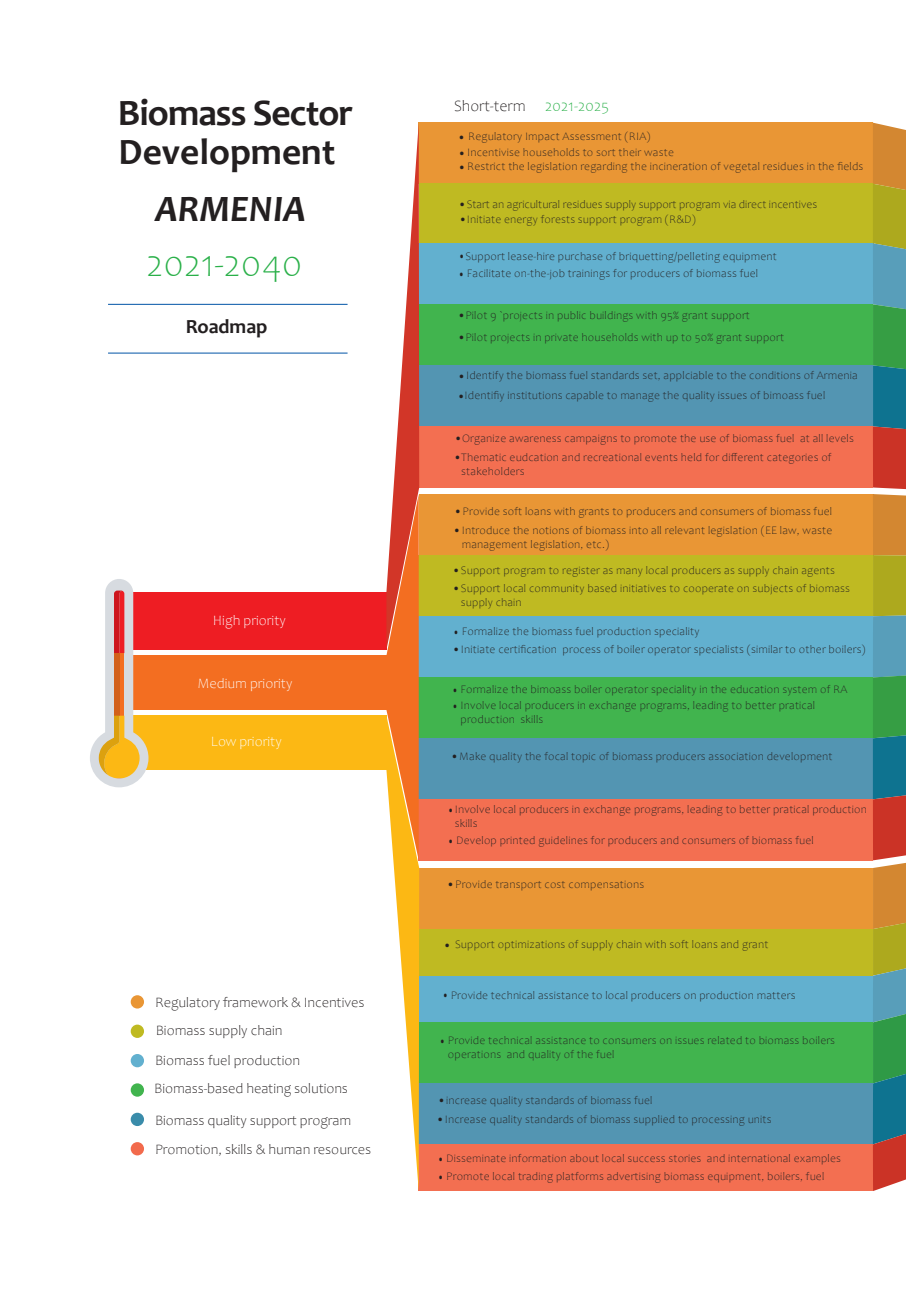
<style>
.page{position:relative;width:906px;height:1289px;background:#fff}
.page>*{position:absolute;margin:0;border:0;box-sizing:border-box;transform-origin:0 0}
.t1{font:700 37.35px/38.4px "Candara";letter-spacing:-.025em;color:#231f20}
.t2{font:300 37.35px "Candara";color:#2ab049}
.t3{font:italic 700 37.35px "Candara";color:#231f20}
.t4{font:700 20.1px "Candara";color:#231f20}
.t5{font:300 15.9px "Candara";color:#231f20}
.t6{font:300 14.4px/29.4px "Candara";letter-spacing:-.005em;color:#231f20}
.t7{font:300 14.4px "Candara";color:#fff}
.t8{font:300 11.55px/13.8px "Candara";letter-spacing:.015em;color:#231f20}
.t9{font:300 11.55px/13.8px "Candara";letter-spacing:.015em;color:#231f20;scale:.78 1}
.s1{color:#2ab049}
</style>
<div class="page">
<div style="left:419px;top:494px;width:454px;height:61px;background:#e99635"></div>
<div style="left:419px;top:555px;width:454px;height:61px;background:#bfba22"></div>
<div style="left:419px;top:616px;width:454px;height:61px;background:#62b0cf"></div>
<div style="left:419px;top:677px;width:454px;height:61px;background:#41b44e"></div>
<div style="left:419px;top:738px;width:454px;height:61px;background:#5395b2"></div>
<div style="left:419px;top:799px;width:454px;height:61px;background:#f36f51"></div>
<div style="left:419px;top:868px;width:454px;height:61px;background:#e99635"></div>
<div style="left:419px;top:929px;width:454px;height:46px;background:#bfba22"></div>
<div style="left:419px;top:975px;width:454px;height:47px;background:#62b0cf"></div>
<div style="left:419px;top:1022px;width:454px;height:61px;background:#41b44e"></div>
<div style="left:419px;top:1083px;width:454px;height:61px;background:#5395b2"></div>
<div style="left:419px;top:1144px;width:454px;height:46px;background:#f36f51"></div>
<div style="left:419px;top:123px;width:454px;height:61px;background:#e99635"></div>
<div style="left:419px;top:184px;width:454px;height:61px;background:#bfba22"></div>
<div style="left:419px;top:243px;width:454px;height:61px;background:#62b0cf"></div>
<div style="left:419px;top:304px;width:454px;height:61px;background:#41b44e"></div>
<div style="left:419px;top:365px;width:454px;height:61px;background:#5395b2"></div>
<div style="left:419px;top:426px;width:454px;height:61px;background:#f36f51"></div>
<div style="left:116px;top:715px;width:270px;height:54px;background:#fcb814"></div>
<div style="left:131px;top:655px;width:255px;height:54px;background:#f36e21"></div>
<div style="left:128px;top:592px;width:258px;height:58px;background:#ee1d23"></div>
<svg style="left:90px;top:579px;width:58px;height:208px"></svg>
<svg style="left:873px;top:123px;width:33px;height:1067px;background:#7d855a"></svg>
<svg style="left:386px;top:123px;width:33px;height:1067px"></svg>
<div style="left:131px;top:995px;width:13px;height:13px;background:#e99635;border-radius:50%"></div>
<div style="left:131px;top:1024px;width:13px;height:13px;background:#bfba22;border-radius:50%"></div>
<div style="left:131px;top:1053px;width:13px;height:14px;background:#62b0cf;border-radius:50%"></div>
<div style="left:131px;top:1083px;width:13px;height:13px;background:#41b44e;border-radius:50%"></div>
<div style="left:131px;top:1112px;width:13px;height:13px;background:#3a8caa;border-radius:50%"></div>
<div style="left:131px;top:1142px;width:13px;height:13px;background:#f26a4c;border-radius:50%"></div>
<hr style="left:108px;top:304px;width:239px;height:1px;background:#0154a6">
<hr style="left:108px;top:353px;width:239px;height:1px;background:#0154a6">
<h1 class="t1" style="left:118px;top:94px;width:237px">Biomass Sector<br>Development</h1>
<h1 class="t3" style="left:156px;top:186px;width:152px">ARMENIA</h1>
<h1 class="t2" style="left:146px;top:244px;width:158px">2021-2040</h1>
<h2 class="t4" style="left:186px;top:314px;width:83px">Roadmap</h2>
<p class="t7" style="left:213px;top:612px;width:74px">High priority</p>
<p class="t7" style="left:197px;top:675px;width:96px">Medium priority</p>
<p class="t7" style="left:211px;top:733px;width:72px">Low priority</p>
<p class="t6" style="left:155px;top:987px;width:211px">Regulatory framework &amp; Incentives</p>
<p class="t6" style="left:155px;top:1015px;width:147px">Biomass supply chain<br>Biomass fuel production</p>
<p class="t6" style="left:154px;top:1074px;width:195px">Biomass-based heating solutions</p>
<p class="t6" style="left:155px;top:1105px;width:218px">Biomass quality support program<br>Promotion, skills &amp; human resources</p>
<h3 class="t5" style="left:454px;top:97px;width:157px">Short-term <span class="s1">2021-2025</span></h3>
<p class="t8" style="left:458px;top:130px;width:194px">• Regulatory Impact Assessment (RIA)</p>
<p class="t8" style="left:458px;top:145px;width:217px">•Incentivise households to sort their waste</p>
<p class="t8" style="left:458px;top:160px;width:406px">•Restrict the legislation regarding the incineration of vegetal residues in the fields</p>
<p class="t8" style="left:458px;top:197px;width:360px">•Start an agricultural residues supply support program via direct incentives</p>
<p class="t8" style="left:459px;top:213px;width:238px">•Initiate energy forests support program (R&amp;D)</p>
<p class="t9" style="left:459px;top:250px;width:409px">•Support lease-hire purchase of briquetting/pelleting equipment</p>
<p class="t9" style="left:458px;top:266px;width:386px">• Facilitate on-the-job trainings for producers of biomass fuel</p>
<p class="t8" style="left:458px;top:309px;width:294px">•Pilot 9 `projects in public buildings with 95% grant support</p>
<p class="t8" style="left:458px;top:330px;width:328px">•Pilot projects in private households with up to 50% grant support</p>
<p class="t8" style="left:458px;top:368px;width:401px">•Identify the biomass fuel standards set, applciable to the conditions of Armenia</p>
<p class="t8" style="left:457px;top:388px;width:369px">•Identifiy institutions capable to manage the quality issues of bimoass fuel</p>
<p class="t8" style="left:454px;top:431px;width:401px">•Organize awareness campaigns to promote the use of biomass fuel at all levels</p>
<p class="t8" style="left:461px;top:450px;width:372px;text-indent:-8px">•Thematic eudcation and recreational events held for different categories of stakeholders</p>
<p class="t8" style="left:454px;top:505px;width:379px">•Provide soft loans with grants to producers and consumers of biomass fuel</p>
<p class="t8" style="left:462px;top:524px;width:372px;text-indent:-9px">•Introduce the notions of biomass into all relevant legislation (EE law, waste management legislation, etc.)</p>
<p class="t8" style="left:452px;top:563px;width:384px">•Support program to register as many local producers as supply chain agents</p>
<p class="t8" style="left:461px;top:581px;width:390px;text-indent:-9px">•Support local community based initiatives to cooperate on subjects of biomass supply chain</p>
<p class="t8" style="left:452px;top:642px;width:415px">•Initiate certification process of boiler operator specialists (similar to other boilers)</p>
<p class="t9" style="left:453px;top:624px;width:317px">• Formalize the biomass fuel production speciality</p>
<p class="t9" style="left:452px;top:683px;width:508px">• Formalize the bimoass boiler operator speciality in the education system of RA</p>
<p class="t9" style="left:460px;top:699px;width:456px;text-indent:-8px">• Involve local producers in exchange programs, leading to better pratical production skills</p>
<p class="t8" style="left:451px;top:749px;width:383px">•Make quality the focal topic of biomass producers association development</p>
<p class="t9" style="left:455px;top:802px;width:530px;text-indent:-7px">•Involve local producers in exchange programs, leading to better pratical production skills</p>
<p class="t9" style="left:448px;top:833px;width:471px">• Develop printed guidelines for producers and consumers of biomass fuel</p>
<p class="t8" style="left:447px;top:878px;width:199px">•Provide transport cost compensations</p>
<p class="t8" style="left:443px;top:937px;width:326px">• Support optimizations of supply chain with soft loans and grant</p>
<p class="t9" style="left:442px;top:988px;width:454px">• Provide technical assistance to local producers on production matters</p>
<p class="t9" style="left:448px;top:1033px;width:498px;text-indent:-8px">• Provide technical assistance to consumers on issues related to biomass boilers operations and quality of the fuel</p>
<p class="t8" style="left:438px;top:1093px;width:216px">•increase quality standards of biomass fuel</p>
<p class="t8" style="left:436px;top:1112px;width:337px">•Increase quality standards of biomass supplied to processing units</p>
<p class="t9" style="left:438px;top:1151px;width:518px">• Disseminate information about local success stories and international examples</p>
<p class="t9" style="left:438px;top:1169px;width:497px">• Promote local trading platforms advertising biomass equipment, boilers, fuel</p>
</div>
